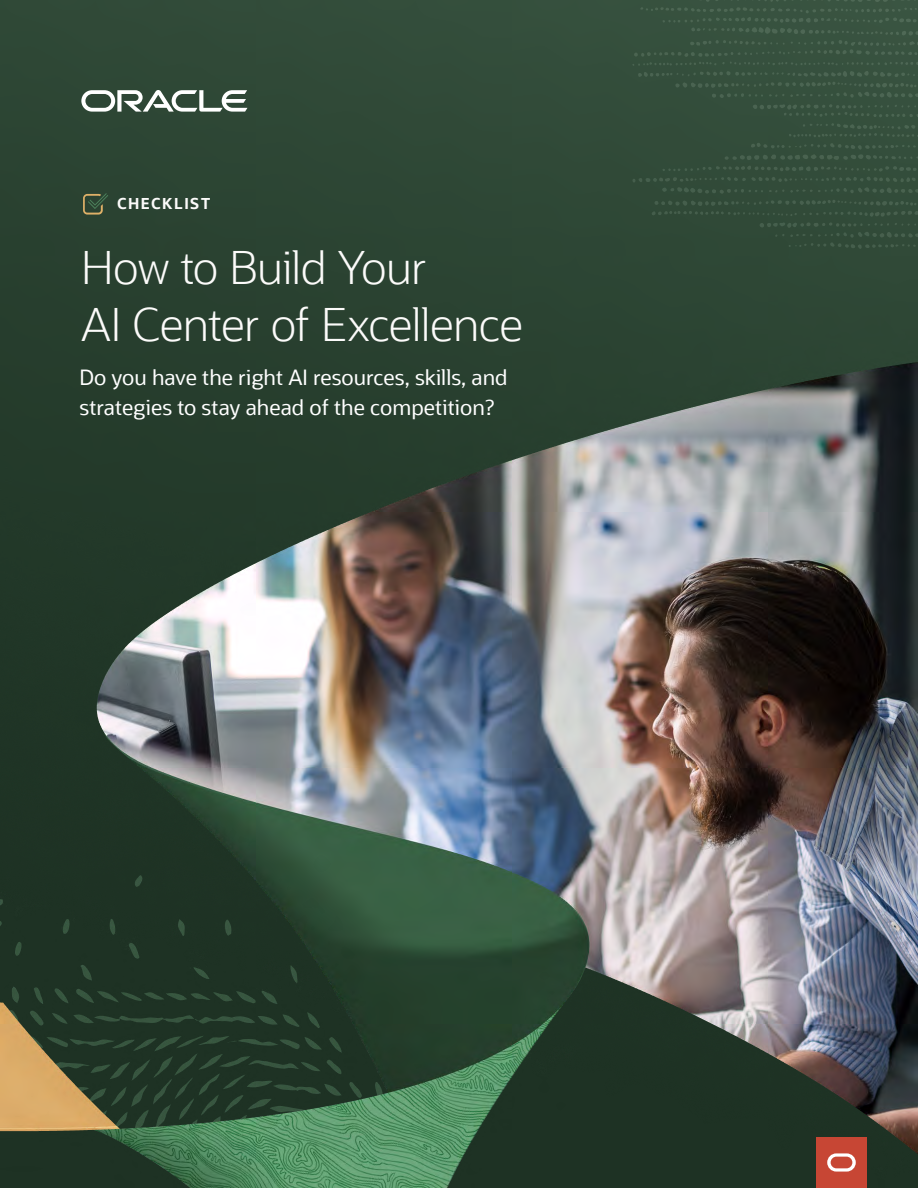
<style>
.page{position:relative;width:918px;height:1188px;background:#fff}
.page>*{position:absolute;margin:0;border:0;box-sizing:border-box;transform-origin:0 0}
.OS_-_Title_-_M{font:300 45px/57px "Oracle Sans";letter-spacing:-.015em;color:#fcfbfa}
.OS_-_Body_-_L{font:21px/30px "Oracle Sans";color:#fff}
.OS_-_Eyebrow_-_S{font:700 15px "Oracle Sans";letter-spacing:.1em;color:#fcfbfa}
</style>
<div class="page">
<img style="left:0;top:0;width:918px;height:1188px">
<svg style="left:632px;top:0;width:286px;height:249px;background:#354f3d"></svg>
<div style="left:816px;top:1137px;width:51px;height:51px;background:#c74634"></div>
<svg style="left:827px;top:1153px;width:29px;height:19px"></svg>
<svg style="left:83px;top:193px;width:25px;height:21px"></svg>
<svg style="left:81px;top:90px;width:166px;height:22px"></svg>
<p class="OS_-_Eyebrow_-_S" style="left:117px;top:194px;width:95px">CHECKLIST</p>
<p class="OS_-_Title_-_M" style="left:81px;top:240px;width:444px">How to Build Your<br>AI Center of Excellence</p>
<p class="OS_-_Body_-_L" style="left:80px;top:362px;width:430px">Do you have the right AI resources, skills, and strategies to stay ahead of the competition?</p>
</div>
